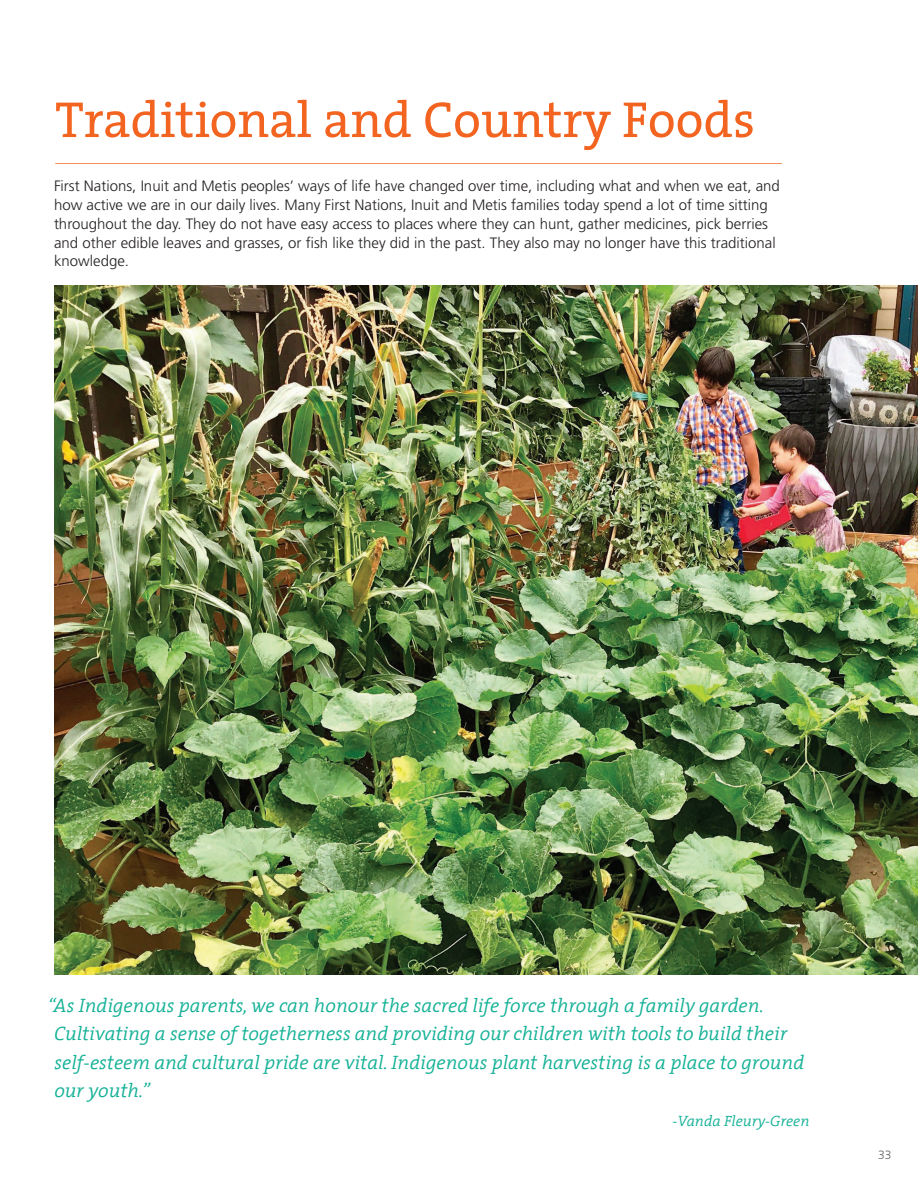
<style>
.page{position:relative;width:918px;height:1188px;background:#fff}
.page>*{position:absolute;margin:0;border:0;box-sizing:border-box;transform-origin:0 0}
.t1{font:51px "The Serif";color:#f36421}
.t2{font:italic 300 19.5px/28.5px "The Serif";color:#14b196}
.t3{font:300 15px/18.8px "Frutiger";color:#231f20}
.t4{font:italic 300 15px "The Serif";color:#14b196}
.t5{font:300 12px "Frutiger";color:#636366}
</style>
<div class="page">
<img style="left:54px;top:285px;width:864px;height:689px">
<hr style="left:55px;top:163px;width:727px;height:1px;background:#f79159">
<h1 class="t1" style="left:55px;top:77px;width:701px">Traditional and Country Foods</h1>
<p class="t3" style="left:54px;top:177px;width:727px">First Nations, Inuit and Metis peoples’ ways of life have changed over time, including what and when we eat, and how active we are in our daily lives. Many First Nations, Inuit and Metis families today spend a lot of time sitting throughout the day. They do not have easy access to places where they can hunt, gather medicines, pick berries and other edible leaves and grasses, or fish like they did in the past. They also may no longer have this traditional knowledge.</p>
<p class="t2" style="left:54px;top:990px;width:752px;text-indent:-6px">“As Indigenous parents, we can honour the sacred life force through a family garden.<br>Cultivating a sense of togetherness and providing our children with tools to build their self-esteem and cultural pride are vital. Indigenous plant harvesting is a place to ground our youth.”</p>
<p class="t4" style="left:673px;top:1108px;width:138px">-Vanda Fleury-Green</p>
<p class="t5" style="left:878px;top:1148px;width:15px">33</p>
</div>
